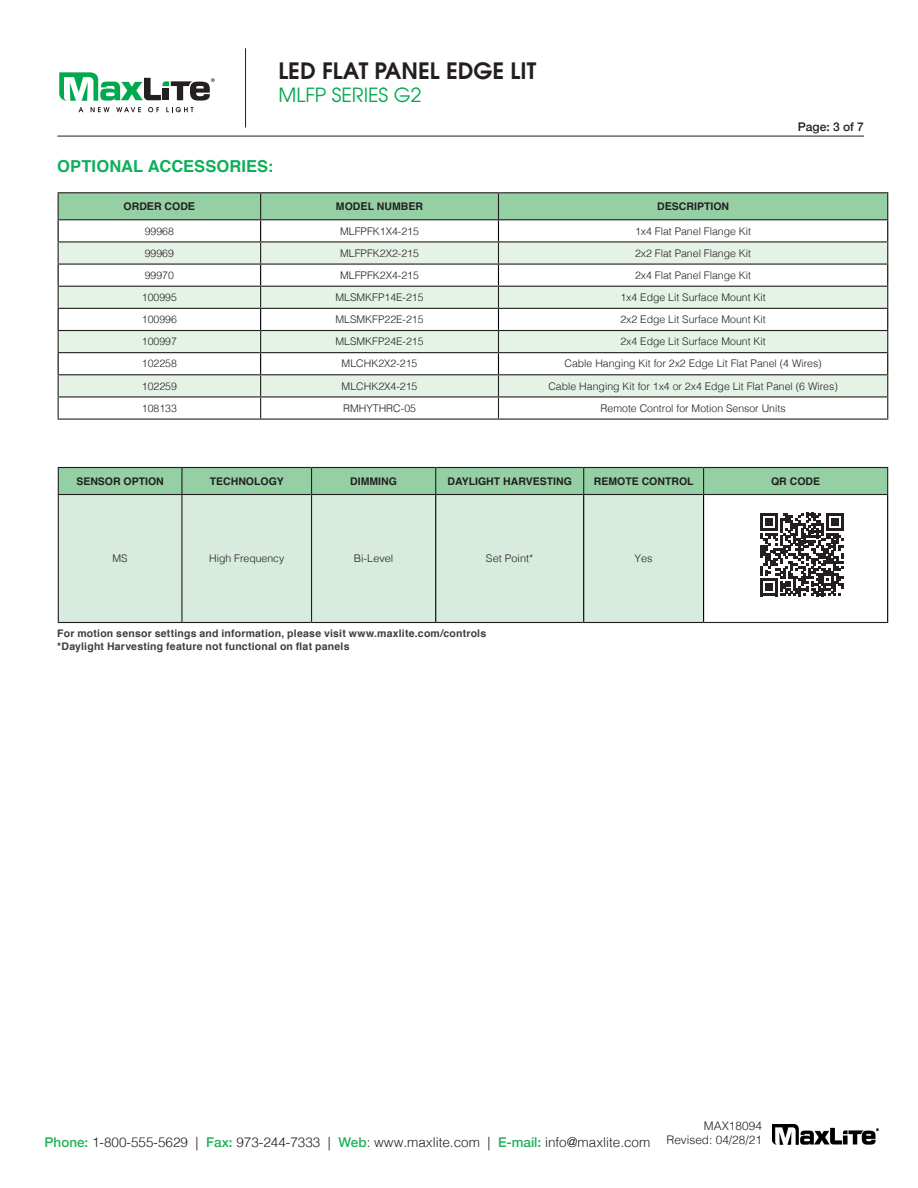
<style>
.page{position:relative;width:918px;height:1188px;background:#fff}
.page>*{position:absolute;margin:0;border:0;box-sizing:border-box;transform-origin:0 0}
.t1{font:600 22.5px "Avant Garde";color:#231f20}
.t2{font:19.5px "Avant Garde";color:#00a94e}
.t3{font:700 16.5px "Helvetica";letter-spacing:.005em;color:#0daf5a}
.t4{font:300 13.5px "Helvetica";color:#231f20}
.t5{font:500 12px "Helvetica Neue";color:#231f20}
.t6{font:300 11.85px/14.2px "Helvetica";color:#231f20;text-align:right}
.Body_Text__C{font:300 10.5px "Helvetica";color:#231f20}
.t7{font:700 10.5px "Helvetica";letter-spacing:.02em;color:#3e3e3f}
.Lv__2_-_Blue_Descrip{font:700 10.5px "Helvetica";color:#231f20}
.Body_Text__C-2{font:300 10.5px "Helvetica";color:#231f20;scale:1.04 1}
.s1{font-size:10.8px}
.s2{font-family:"Helvetica Neue";font-weight:500;color:#21b259}
</style>
<div class="page">
<hr style="left:57px;top:136px;width:807px;height:1px;background:#231f20">
<hr style="left:245px;top:48px;width:1px;height:79px;background:#231f20">
<svg style="left:78px;top:107px;width:5px;height:5px"></svg>
<svg style="left:91px;top:107px;width:19px;height:5px"></svg>
<svg style="left:116px;top:107px;width:25px;height:5px"></svg>
<svg style="left:148px;top:107px;width:11px;height:5px"></svg>
<svg style="left:166px;top:107px;width:27px;height:5px"></svg>
<svg style="left:59px;top:72px;width:156px;height:29px"></svg>
<img style="left:773px;top:1125px;width:105px;height:19px">
<hr style="left:58px;top:192px;width:203px;height:1px;background:#231f20">
<hr style="left:261px;top:192px;width:237px;height:1px;background:#231f20">
<hr style="left:498px;top:192px;width:390px;height:1px;background:#231f20">
<hr style="left:58px;top:419px;width:203px;height:1px;background:#231f20">
<hr style="left:261px;top:419px;width:237px;height:1px;background:#231f20">
<hr style="left:498px;top:419px;width:390px;height:1px;background:#231f20">
<svg style="left:58px;top:193px;width:830px;height:226px"></svg>
<hr style="left:498px;top:374px;width:390px;height:1px;background:#231f20">
<div style="left:59px;top:495px;width:644px;height:127px;background:#d7ecde"></div>
<hr style="left:58px;top:467px;width:124px;height:1px;background:#231f20">
<hr style="left:182px;top:467px;width:130px;height:1px;background:#231f20">
<hr style="left:312px;top:467px;width:124px;height:1px;background:#231f20">
<hr style="left:436px;top:467px;width:148px;height:1px;background:#231f20">
<hr style="left:584px;top:467px;width:120px;height:1px;background:#231f20">
<hr style="left:704px;top:467px;width:184px;height:1px;background:#231f20">
<svg style="left:58px;top:468px;width:830px;height:27px;background:#8ec59d"></svg>
<hr style="left:58px;top:495px;width:1px;height:127px;background:#231f20">
<hr style="left:58px;top:622px;width:124px;height:1px;background:#231f20">
<hr style="left:181px;top:495px;width:2px;height:127px;background:#231f20">
<hr style="left:182px;top:622px;width:130px;height:1px;background:#231f20">
<hr style="left:311px;top:495px;width:1px;height:127px;background:#231f20">
<hr style="left:312px;top:622px;width:124px;height:1px;background:#231f20">
<hr style="left:436px;top:622px;width:148px;height:1px;background:#231f20">
<hr style="left:584px;top:622px;width:120px;height:1px;background:#231f20">
<hr style="left:704px;top:622px;width:184px;height:1px;background:#231f20">
<hr style="left:435px;top:495px;width:1px;height:127px;background:#000">
<hr style="left:583px;top:495px;width:1px;height:127px;background:#000">
<hr style="left:703px;top:495px;width:1px;height:127px;background:#000">
<hr style="left:887px;top:495px;width:1px;height:127px;background:#000">
<svg style="left:760px;top:513px;width:84px;height:83px"></svg>
<h1 class="t1" style="left:278px;top:56px;width:259px">LED FLAT PANEL EDGE LIT</h1>
<h2 class="t2" style="left:278px;top:83px;width:145px">MLFP SERIES G2</h2>
<p class="t3" style="left:57px;top:153px;width:218px">OPTIONAL ACCESSORIES:</p>
<p class="t5" style="left:798px;top:117px;width:68px">Page: 3 of 7</p>
<p class="Lv__2_-_Blue_Descrip" style="left:124px;top:198px;width:73px">ORD<span class="s1">E</span>R COD<span class="s1">E</span></p>
<p class="Lv__2_-_Blue_Descrip" style="left:336px;top:198px;width:89px">MOD<span class="s1">E</span>L NUMB<span class="s1">E</span>R</p>
<p class="Lv__2_-_Blue_Descrip" style="left:657px;top:198px;width:73px">D<span class="s1">E</span>SCRIPTION</p>
<p class="Body_Text__C" style="left:145px;top:222px;width:31px">99968</p>
<p class="Body_Text__C" style="left:340px;top:222px;width:80px">MLFPFK1X4-215</p>
<p class="Body_Text__C" style="left:635px;top:222px;width:118px">1x4 Flat Panel Flange Kit</p>
<p class="Body_Text__C" style="left:145px;top:244px;width:31px">99969</p>
<p class="Body_Text__C" style="left:340px;top:244px;width:80px">MLFPFK2X2-215</p>
<p class="Body_Text__C" style="left:635px;top:244px;width:118px">2x2 Flat Panel Flange Kit</p>
<p class="Body_Text__C" style="left:145px;top:266px;width:31px">99970</p>
<p class="Body_Text__C" style="left:340px;top:266px;width:80px">MLFPFK2X4-215</p>
<p class="Body_Text__C" style="left:635px;top:266px;width:118px">2x4 Flat Panel Flange Kit</p>
<p class="Body_Text__C" style="left:142px;top:288px;width:37px">100995</p>
<p class="Body_Text__C" style="left:336px;top:288px;width:90px">MLSMKFP14E-215</p>
<p class="Body_Text__C" style="left:620px;top:288px;width:147px">1x4 Edge Lit Surface Mount Kit</p>
<p class="Body_Text__C" style="left:142px;top:311px;width:37px">100996</p>
<p class="Body_Text__C" style="left:336px;top:311px;width:90px">MLSMKFP22E-215</p>
<p class="Body_Text__C" style="left:620px;top:311px;width:147px">2x2 Edge Lit Surface Mount Kit</p>
<p class="Body_Text__C" style="left:142px;top:333px;width:37px">100997</p>
<p class="Body_Text__C" style="left:336px;top:333px;width:90px">MLSMKFP24E-215</p>
<p class="Body_Text__C" style="left:620px;top:333px;width:147px">2x4 Edge Lit Surface Mount Kit</p>
<p class="Body_Text__C" style="left:142px;top:355px;width:37px">102258</p>
<p class="Body_Text__C" style="left:342px;top:355px;width:77px">MLCHK2X2-215</p>
<p class="Body_Text__C" style="left:564px;top:355px;width:259px">Cable Hanging Kit for 2x2 Edge Lit Flat Panel (4 Wires)</p>
<p class="Body_Text__C" style="left:142px;top:377px;width:37px">102259</p>
<p class="Body_Text__C" style="left:342px;top:377px;width:77px">MLCHK2X4-215</p>
<p class="Body_Text__C" style="left:548px;top:377px;width:291px">Cable Hanging Kit for 1x4 or 2x4 Edge Lit Flat Panel (6 Wires)</p>
<p class="Body_Text__C" style="left:142px;top:399px;width:37px">108133</p>
<p class="Body_Text__C" style="left:343px;top:399px;width:74px">RMHYTHRC-05</p>
<p class="Body_Text__C" style="left:601px;top:399px;width:186px">Remote Control for Motion Sensor Units</p>
<p class="Lv__2_-_Blue_Descrip" style="left:76px;top:473px;width:89px">SENSOR OPTION</p>
<p class="Lv__2_-_Blue_Descrip" style="left:210px;top:473px;width:76px">TECHNOLOGY</p>
<p class="Lv__2_-_Blue_Descrip" style="left:350px;top:473px;width:48px">DIMMING</p>
<p class="Lv__2_-_Blue_Descrip" style="left:448px;top:473px;width:126px">DAYLIGHT HARVESTING</p>
<p class="Lv__2_-_Blue_Descrip" style="left:594px;top:473px;width:101px">REMOTE CONTROL</p>
<p class="Lv__2_-_Blue_Descrip" style="left:771px;top:473px;width:51px">QR CODE</p>
<p class="Body_Text__C" style="left:113px;top:550px;width:17px">MS</p>
<p class="Body_Text__C" style="left:209px;top:550px;width:77px">High Frequency</p>
<p class="Body_Text__C-2" style="left:354px;top:550px;width:40px">Bi-Level</p>
<p class="Body_Text__C-2" style="left:486px;top:550px;width:47px">Set Point*</p>
<p class="Body_Text__C-2" style="left:635px;top:550px;width:19px">Yes</p>
<p class="t7" style="left:57px;top:625px;width:431px">For motion sensor settings and information, please visit www.maxlite.com/controls</p>
<p class="t7" style="left:57px;top:638px;width:294px">*Daylight Harvesting feature not functional on flat panels</p>
<p class="t4" style="left:45px;top:1130px;width:607px"><span class="s2">Phone:</span> 1-800-555-5629 | <span class="s2">Fax:</span> 973-244-7333 | <span class="s2">Web</span>: www.maxlite.com | <span class="s2">E-mail:</span> info@maxlite.com</p>
<p class="t6" style="left:666px;top:1117px;width:97px">MAX18094<br>Revised: 04/28/21</p>
</div>
